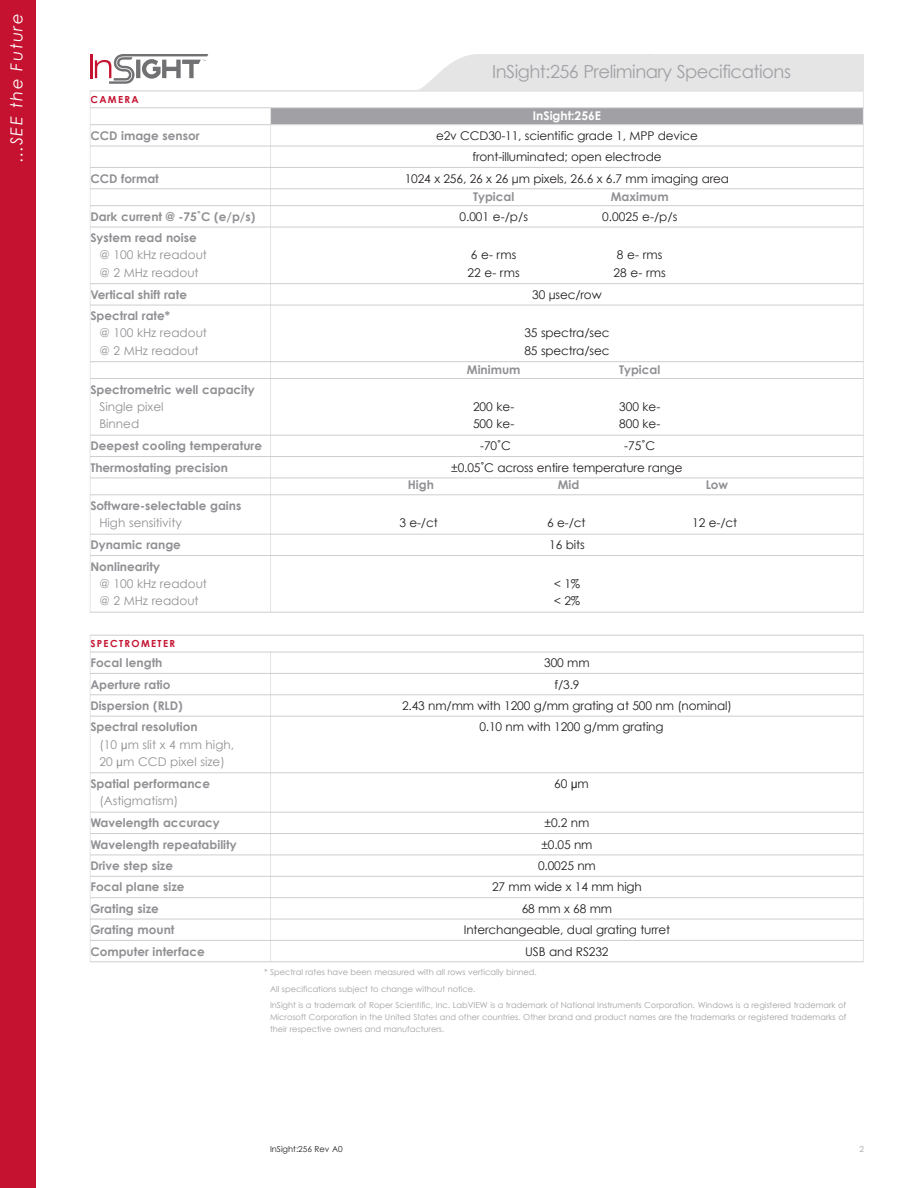
<style>
.page{position:relative;width:918px;height:1188px;background:#fff}
.page>*{position:absolute;margin:0;border:0;box-sizing:border-box;transform-origin:0 0}
.t1{font:18px "Century Gothic";letter-spacing:-.03em;color:#a1a0a4}
.t2{font:italic 16.5px "Century Gothic";letter-spacing:.095em;color:#fff}
.t3{font:12px/17.2px "Century Gothic";letter-spacing:-.01em;color:#231f20}
.t4{font:700 12px "Century Gothic";color:#919195}
.t5{font:12px/17.2px "Century Gothic";color:#919195}
.t6{font:700 12px "Century Gothic";color:#fff}
.t7{font:700 9.75px "Century Gothic";letter-spacing:.14em;color:#c41230}
.t8{font:8.25px/16.5px "Century Gothic";color:#a1a0a4}
.t9{font:8.25px "Century Gothic";color:#231f20}
.s1{font-weight:700}
.s2{font-family:"Arial"}
</style>
<div class="page">
<div style="left:0;top:0;width:36px;height:1188px;background:#c41230"></div>
<div style="left:418px;top:54px;width:446px;height:37px;background:#e5e5e6"></div>
<hr style="left:90px;top:54px;width:2px;height:24px;background:#c41230">
<svg style="left:95px;top:54px;width:113px;height:30px"></svg>
<div style="left:271px;top:108px;width:592px;height:17px;background:#a1a0a4"></div>
<hr style="left:90px;top:91px;width:1px;height:521px;background:#e5e5e6">
<hr style="left:270px;top:108px;width:1px;height:504px;background:#e5e5e6">
<hr style="left:863px;top:91px;width:1px;height:521px;background:#e5e5e6">
<hr style="left:90px;top:91px;width:774px;height:1px;background:#ceced0">
<hr style="left:90px;top:108px;width:774px;height:1px;background:#ceced0">
<hr style="left:90px;top:124px;width:774px;height:1px;background:#ceced0">
<hr style="left:90px;top:146px;width:774px;height:1px;background:#ceced0">
<hr style="left:90px;top:167px;width:774px;height:1px;background:#ceced0">
<hr style="left:90px;top:189px;width:774px;height:1px;background:#ceced0">
<hr style="left:90px;top:205px;width:774px;height:1px;background:#ceced0">
<hr style="left:90px;top:227px;width:774px;height:1px;background:#ceced0">
<hr style="left:90px;top:283px;width:774px;height:1px;background:#ceced0">
<hr style="left:90px;top:305px;width:774px;height:1px;background:#ceced0">
<hr style="left:90px;top:361px;width:774px;height:1px;background:#ceced0">
<hr style="left:90px;top:378px;width:774px;height:1px;background:#ceced0">
<hr style="left:90px;top:435px;width:774px;height:1px;background:#ceced0">
<hr style="left:90px;top:456px;width:774px;height:1px;background:#ceced0">
<hr style="left:90px;top:478px;width:774px;height:1px;background:#ceced0">
<hr style="left:90px;top:495px;width:774px;height:1px;background:#ceced0">
<hr style="left:90px;top:534px;width:774px;height:1px;background:#ceced0">
<hr style="left:90px;top:555px;width:774px;height:1px;background:#ceced0">
<hr style="left:90px;top:612px;width:774px;height:1px;background:#ceced0">
<hr style="left:90px;top:635px;width:1px;height:327px;background:#e5e5e6">
<hr style="left:270px;top:652px;width:1px;height:310px;background:#e5e5e6">
<hr style="left:863px;top:635px;width:1px;height:327px;background:#e5e5e6">
<hr style="left:90px;top:635px;width:774px;height:1px;background:#ceced0">
<hr style="left:90px;top:652px;width:774px;height:1px;background:#ceced0">
<hr style="left:90px;top:673px;width:774px;height:1px;background:#ceced0">
<hr style="left:90px;top:695px;width:774px;height:1px;background:#ceced0">
<hr style="left:90px;top:716px;width:774px;height:1px;background:#ceced0">
<hr style="left:90px;top:773px;width:774px;height:1px;background:#ceced0">
<hr style="left:90px;top:812px;width:774px;height:1px;background:#ceced0">
<hr style="left:90px;top:833px;width:774px;height:1px;background:#ceced0">
<hr style="left:90px;top:855px;width:774px;height:1px;background:#ceced0">
<hr style="left:90px;top:876px;width:774px;height:1px;background:#ceced0">
<hr style="left:90px;top:897px;width:774px;height:1px;background:#ceced0">
<hr style="left:90px;top:919px;width:774px;height:1px;background:#ceced0">
<hr style="left:90px;top:940px;width:774px;height:1px;background:#ceced0">
<hr style="left:90px;top:962px;width:774px;height:1px;background:#ceced0">
<h2 class="t2" style="left:6px;top:163px;width:151px;rotate:-90deg">…SEE the Future</h2>
<p class="t7" style="left:90px;top:93px;width:50px">CAMERA</p>
<h1 class="t1" style="left:492px;top:60px;width:300px">InSight:256 Preliminary Specifications</h1>
<p class="t6" style="left:533px;top:108px;width:70px">InSight:256E</p>
<p class="t4" style="left:90px;top:128px;width:111px">CCD image sensor</p>
<p class="t3" style="left:436px;top:124px;width:263px;line-height:21.3px;text-align:center">e2v CCD30-11, scientific grade 1, MPP device front-illuminated; open electrode</p>
<p class="t4" style="left:90px;top:171px;width:70px">CCD format</p>
<p class="t3" style="left:405px;top:169px;width:326px">1024 x 256, 26 x 26 µm pixels, 26.6 x 6.7 mm imaging area</p>
<p class="t4" style="left:473px;top:189px;width:43px">Typical</p>
<p class="t4" style="left:611px;top:189px;width:60px">Maximum</p>
<p class="t4" style="left:90px;top:209px;width:166px">Dark current @ -75˚C (e/p/s)</p>
<p class="t3" style="left:459px;top:208px;width:70px">0.001 e-/p/s</p>
<p class="t3" style="left:602px;top:208px;width:77px">0.0025 e-/p/s</p>
<p class="t4" style="left:90px;top:230px;width:108px">System read noise</p>
<p class="t5" style="left:99px;top:246px;width:109px">@ 100 kHz readout @ 2 MHz readout</p>
<p class="t3" style="left:471px;top:246px;width:47px">6 e- rms</p>
<p class="t3" style="left:617px;top:246px;width:47px">8 e- rms</p>
<p class="t3" style="left:468px;top:263px;width:54px">22 e- rms</p>
<p class="t3" style="left:614px;top:263px;width:54px">28 e- rms</p>
<p class="t4" style="left:90px;top:287px;width:98px">Vertical shift rate</p>
<p class="t3" style="left:532px;top:286px;width:71px">30 µsec/row</p>
<p class="t4" style="left:90px;top:308px;width:81px">Spectral rate*</p>
<p class="t5" style="left:99px;top:324px;width:109px">@ 100 kHz readout @ 2 MHz readout</p>
<p class="t3" style="left:524px;top:324px;width:86px">35 spectra/sec<br>85 spectra/sec</p>
<p class="t4" style="left:467px;top:362px;width:55px">Minimum</p>
<p class="t4" style="left:619px;top:362px;width:43px">Typical</p>
<p class="t4" style="left:90px;top:382px;width:166px">Spectrometric well capacity</p>
<p class="t5" style="left:99px;top:398px;width:66px">Single pixel<br>Binned</p>
<p class="t3" style="left:473px;top:398px;width:43px">200 ke-</p>
<p class="t3" style="left:619px;top:398px;width:43px">300 ke-</p>
<p class="t3" style="left:473px;top:415px;width:43px">500 ke-</p>
<p class="t3" style="left:619px;top:415px;width:43px">800 ke-</p>
<p class="t4" style="left:90px;top:438px;width:173px">Deepest cooling temperature</p>
<p class="t3" style="left:480px;top:437px;width:33px">-70˚C</p>
<p class="t3" style="left:624px;top:437px;width:33px">-75˚C</p>
<p class="t4" style="left:90px;top:460px;width:139px">Thermostating precision</p>
<p class="t3" style="left:451px;top:458px;width:233px">±0.05˚C across entire temperature range</p>
<p class="t4" style="left:408px;top:477px;width:28px">High</p>
<p class="t4" style="left:558px;top:477px;width:23px">Mid</p>
<p class="t4" style="left:706px;top:477px;width:24px">Low</p>
<p class="t4" style="left:90px;top:498px;width:152px">Software-selectable gains</p>
<p class="t5" style="left:99px;top:514px;width:84px">High sensitivity</p>
<p class="t3" style="left:399px;top:514px;width:40px">3 e-/ct</p>
<p class="t3" style="left:547px;top:514px;width:40px">6 e-/ct</p>
<p class="t3" style="left:692px;top:514px;width:46px">12 e-/ct</p>
<p class="t4" style="left:90px;top:537px;width:92px">Dynamic range</p>
<p class="t3" style="left:549px;top:536px;width:37px">16 bits</p>
<p class="t4" style="left:90px;top:559px;width:71px">Nonlinearity</p>
<p class="t5" style="left:99px;top:575px;width:109px">@ 100 kHz readout @ 2 MHz readout</p>
<p class="t3" style="left:554px;top:575px;width:28px">&lt; 1% &lt; 2%</p>
<p class="t7" style="left:90px;top:637px;width:86px">SPECTROMETER</p>
<p class="t4" style="left:90px;top:655px;width:74px">Focal length</p>
<p class="t3" style="left:544px;top:654px;width:47px">300 mm</p>
<p class="t4" style="left:90px;top:677px;width:82px">Aperture ratio</p>
<p class="t3" style="left:554px;top:675px;width:27px">f/3.9</p>
<p class="t4" style="left:90px;top:698px;width:94px">Dispersion (RLD)</p>
<p class="t3" style="left:402px;top:697px;width:331px">2.43 nm/mm with 1200 g/mm grating at 500 nm (nominal)</p>
<p class="t5" style="left:99px;top:718px;width:136px;text-indent:-9px"><span class="s1">Spectral resolution<br></span>(10 <span class="s2">µ</span>m slit x 4 mm high,<br>20 <span class="s2">µ</span>m CCD pixel size)</p>
<p class="t3" style="left:479px;top:718px;width:186px">0.10 nm with 1200 g/mm grating</p>
<p class="t4" style="left:90px;top:776px;width:121px">Spatial performance</p>
<p class="t5" style="left:99px;top:792px;width:80px">(Astigmatism)</p>
<p class="t3" style="left:554px;top:775px;width:36px">60 <span class="s2">µ</span>m</p>
<p class="t4" style="left:90px;top:815px;width:131px">Wavelength accuracy</p>
<p class="t3" style="left:545px;top:814px;width:46px">±0.2 nm</p>
<p class="t4" style="left:90px;top:837px;width:148px">Wavelength repeatability</p>
<p class="t3" style="left:541px;top:835px;width:53px">±0.05 nm</p>
<p class="t4" style="left:90px;top:858px;width:84px">Drive step size</p>
<p class="t3" style="left:538px;top:857px;width:59px">0.0025 nm</p>
<p class="t4" style="left:90px;top:879px;width:96px">Focal plane size</p>
<p class="t3" style="left:492px;top:878px;width:151px">27 mm wide x 14 mm high</p>
<p class="t4" style="left:90px;top:901px;width:70px">Grating size</p>
<p class="t3" style="left:522px;top:900px;width:92px">68 mm x 68 mm</p>
<p class="t4" style="left:90px;top:922px;width:86px">Grating mount</p>
<p class="t3" style="left:464px;top:921px;width:208px">Interchangeable, dual grating turret</p>
<p class="t4" style="left:90px;top:944px;width:116px">Computer interface</p>
<p class="t3" style="left:525px;top:942px;width:85px">USB and RS232</p>
<p class="t8" style="left:270px;top:964px;width:578px;text-indent:-6px">* Spectral rates have been measured with all rows vertically binned.<br>All specifications subject to change without notice.<br>InSight is a trademark of Roper Scientific, Inc. LabVIEW is a trademark of National Instruments Corporation. Windows is a registered trademark of</p>
<p class="t8" style="left:270px;top:1011px;width:578px;line-height:12px">Microsoft Corporation in the United States and other countries. Other brand and product names are the trademarks or registered trademarks of their respective owners and manufacturers.</p>
<p class="t9" style="left:270px;top:1144px;width:74px">InSight:256 Rev A0</p>
<p class="t8" style="left:859px;top:1140px;width:6px">2</p>
</div>
